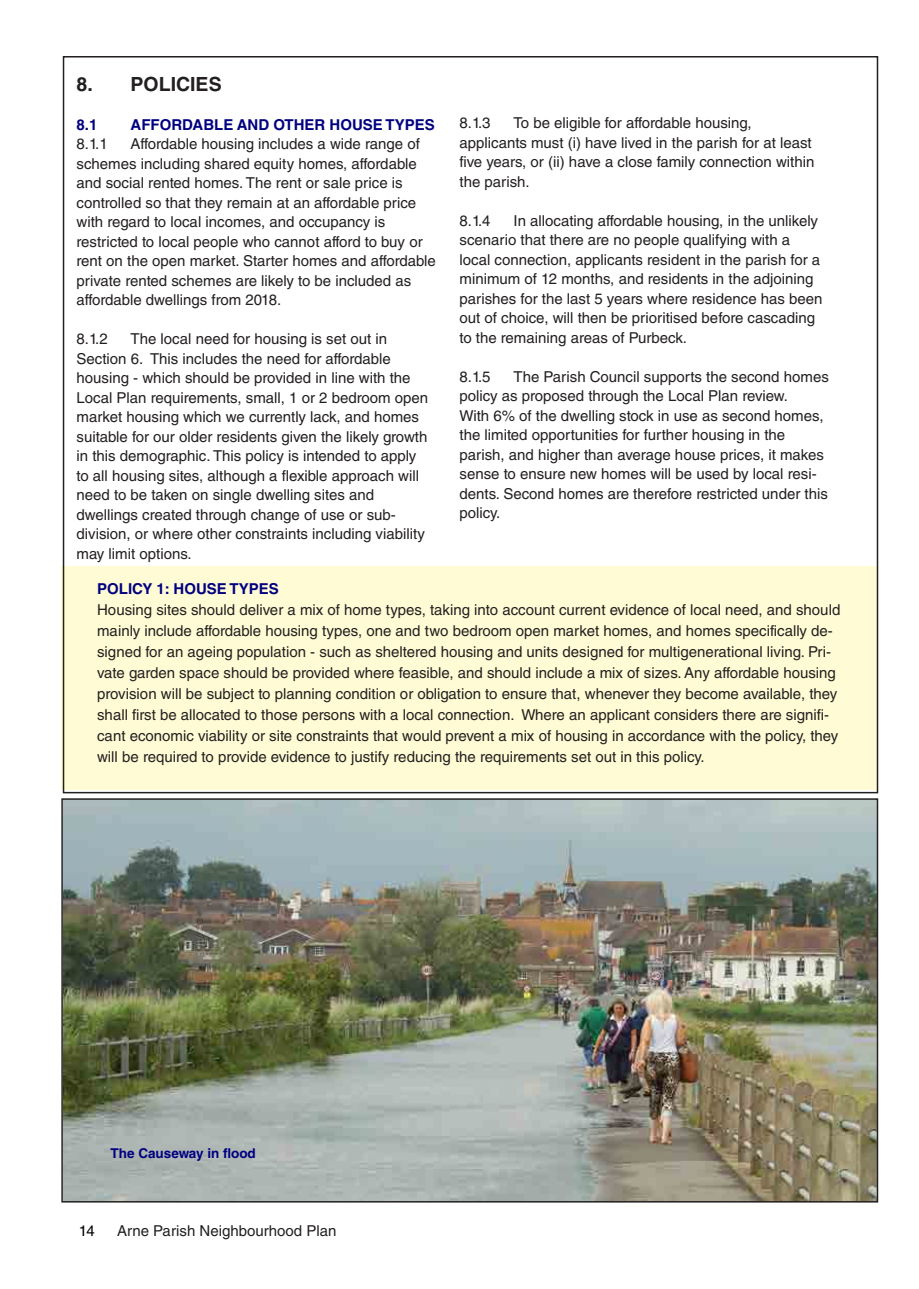
<style>
.page{position:relative;width:919px;height:1289px;background:#fff}
.page>*{position:absolute;margin:0;border:0;box-sizing:border-box;transform-origin:0 0}
.t1{font:700 19.5px "Helvetica LT Std";color:#231f20}
.t2{font:15px/19.5px "Helvetica LT Std";color:#231f20}
.t3{font:700 15px "Helvetica LT Std";color:#000080}
.t4{font:15px "Helvetica LT Std";color:#000}
.t5{font:700 13.5px "Helvetica LT Std";color:#000080}
</style>
<div class="page">
<div style="left:61px;top:566px;width:815px;height:223px;background:#fffcd5"></div>
<img style="left:64px;top:801px;width:811px;height:398px">
<div style="left:61px;top:798px;width:817px;height:404px;border:2px solid #231f20"></div>
<h1 class="t1" style="left:77px;top:72px;width:147px">8. POLICIES</h1>
<p class="t3" style="left:77px;top:115px;width:22px">8.1</p>
<p class="t3" style="left:131px;top:115px;width:306px">AFFORDABLE AND OTHER HOUSE TYPES</p>
<p class="t2" style="left:77px;top:134px;width:33px">8.1.1</p>
<p class="t2" style="left:459px;top:113px;width:356px;text-indent:54px">To be eligible for affordable housing, applicants must (i) have lived in the parish for at least five years, or (ii) have a close family connection within the parish.</p>
<p class="t2" style="left:459px;top:211px;width:33px">8.1.4</p>
<p class="t2" style="left:459px;top:113px;width:33px">8.1.3</p>
<p class="t2" style="left:77px;top:134px;width:361px;text-indent:54px">Affordable housing includes a wide range of schemes including shared equity homes, affordable and social rented homes. The rent or sale price is controlled so that they remain at an affordable price with regard to local incomes, and occupancy is restricted to local people who cannot afford to buy or rent on the open market. Starter homes and affordable private rented schemes are likely to be included as affordable dwellings from 2018.</p>
<p class="t2" style="left:77px;top:329px;width:33px">8.1.2</p>
<p class="t2" style="left:459px;top:211px;width:364px;text-indent:54px">In allocating affordable housing, in the unlikely scenario that there are no people qualifying with a local connection, applicants resident in the parish for a minimum of 12 months, and residents in the adjoining parishes for the last 5 years where residence has been out of choice, will then be prioritised before cascading to the remaining areas of Purbeck.</p>
<p class="t2" style="left:459px;top:367px;width:33px">8.1.5</p>
<p class="t2" style="left:77px;top:329px;width:353px;text-indent:54px">The local need for housing is set out in Section 6. This includes the need for affordable housing - which should be provided in line with the Local Plan requirements, small, 1 or 2 bedroom open market housing which we currently lack, and homes suitable for our older residents given the likely growth in this demographic. This policy is intended to apply to all housing sites, although a flexible approach will need to be taken on single dwelling sites and dwellings created through change of use or sub&shy;division, or where other constraints including viability may limit options.</p>
<p class="t3" style="left:97px;top:579px;width:183px">POLICY 1: HOUSE TYPES</p>
<p class="t2" style="left:97px;top:598px;width:744px;line-height:21px">Housing sites should deliver a mix of home types, taking into account current evidence of local need, and should mainly include affordable housing types, one and two bedroom open market homes, and homes specifically de&shy;signed for an ageing population - such as sheltered housing and units designed for multigenerational living. Pri&shy;vate garden space should be provided where feasible, and should include a mix of sizes. Any affordable housing provision will be subject to planning condition or obligation to ensure that, whenever they become available, they shall first be allocated to those persons with a local connection. Where an applicant considers there are signifi&shy;cant economic viability or site constraints that would prevent a mix of housing in accordance with the policy, they will be required to provide evidence to justify reducing the requirements set out in this policy.</p>
<p class="t2" style="left:459px;top:367px;width:371px;text-indent:54px">The Parish Council supports the second homes policy as proposed through the Local Plan review.<br>With 6% of the dwelling stock in use as second homes, the limited opportunities for further housing in the parish, and higher than average house prices, it makes sense to ensure new homes will be used by local resi&shy;dents. Second homes are therefore restricted under this policy.</p>
<p class="t5" style="left:111px;top:1145px;width:147px">The Causeway in flood</p>
<p class="t4" style="left:79px;top:1221px;width:18px">14</p>
<p class="t2" style="left:117px;top:1220px;width:221px">Arne Parish Neighbourhood Plan</p>
</div>
